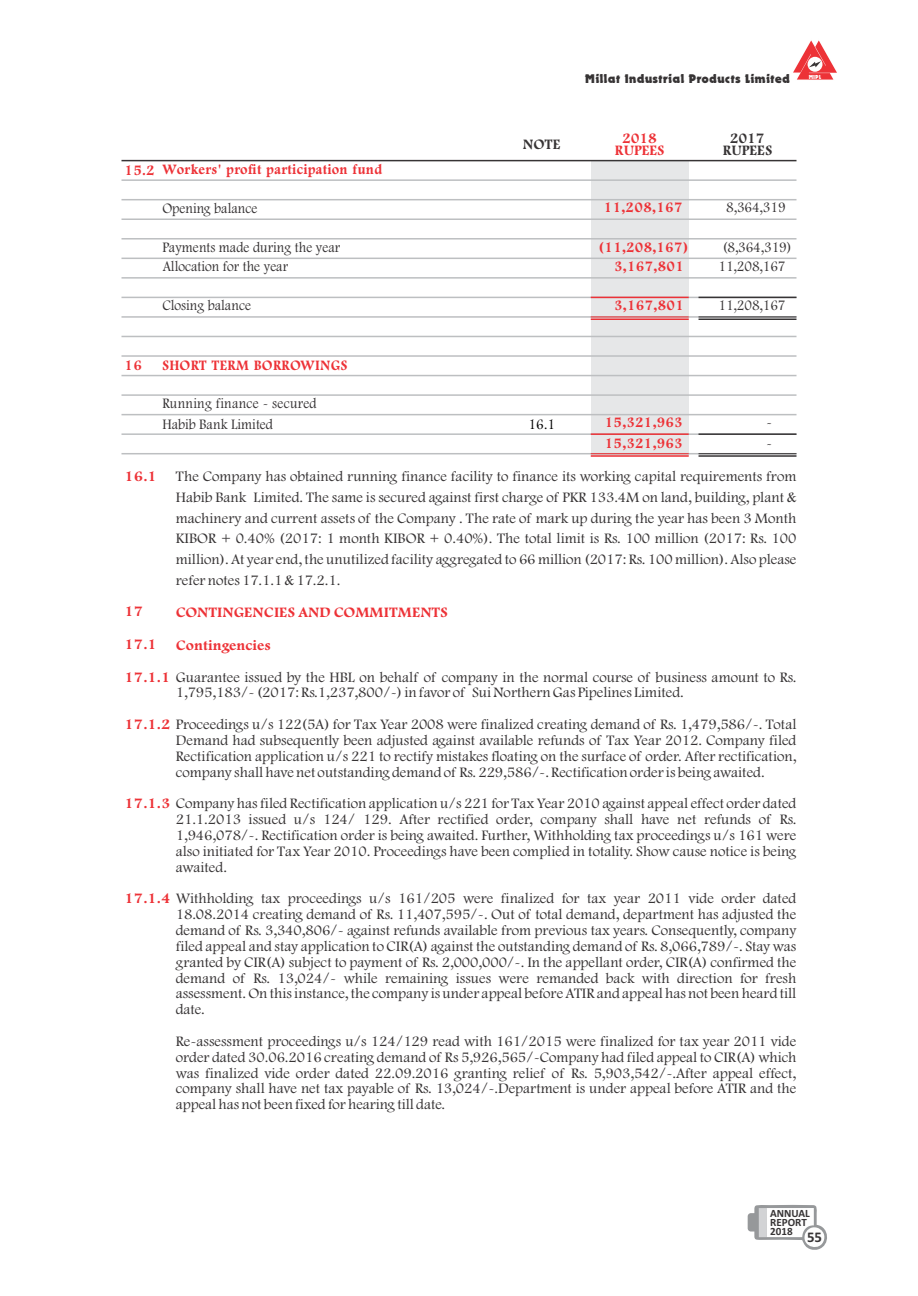
<style>
.page{position:relative;width:918px;height:1296px;background:#fff}
.page>*{position:absolute;margin:0;border:0;box-sizing:border-box;transform-origin:0 0}
.t1{font:15px/15.9px "Footlight MT Light";color:#373435;text-align:justify}
.t2{font:15px/20.9px "Footlight MT Light";color:#373435;scale:.91 1}
.t3{font:700 15px/19.4px "Footlight MT Std";letter-spacing:.01em;color:#ed3237;scale:.91 1}
.t4{font:700 15px "Footlight MT Std";letter-spacing:.01em;color:#ed3237}
.t5{font:700 15px/11.7px "Footlight MT Std";letter-spacing:-.01em;color:#373435;text-align:center;scale:.94 1}
.t6{font:700 15px/11.7px "Footlight MT Std";letter-spacing:.01em;color:#ed3237;text-align:center;scale:.94 1}
.t7{font:15px "Footlight MT Light";color:#000;scale:.91 1}
.t8{font:14.85px "Calibri";color:#373435}
.t9{font:700 13.05px "Dynamo MN";color:#373435}
.t10{font:11.1px/8.9px "Calibri";color:#373435}
.t11{font:700 6px "Dynamo MN";color:#fefefe;scale:.93 1}
.s1{font-family:"Footlight MT Std";font-weight:700;color:#ed3237}
</style>
<div class="page">
<div style="left:591px;top:161px;width:98px;height:295px;background:#e6e7e8"></div>
<svg style="left:121px;top:179px;width:676px;height:2px"></svg>
<svg style="left:121px;top:199px;width:676px;height:2px"></svg>
<svg style="left:121px;top:218px;width:676px;height:2px"></svg>
<svg style="left:121px;top:238px;width:676px;height:2px"></svg>
<svg style="left:121px;top:257px;width:676px;height:2px"></svg>
<svg style="left:121px;top:277px;width:676px;height:2px"></svg>
<svg style="left:121px;top:296px;width:676px;height:3px"></svg>
<svg style="left:121px;top:316px;width:676px;height:2px"></svg>
<svg style="left:121px;top:335px;width:676px;height:3px"></svg>
<svg style="left:121px;top:355px;width:676px;height:2px"></svg>
<svg style="left:121px;top:374px;width:676px;height:3px"></svg>
<svg style="left:121px;top:394px;width:676px;height:2px"></svg>
<svg style="left:121px;top:414px;width:676px;height:2px"></svg>
<svg style="left:121px;top:433px;width:676px;height:2px"></svg>
<svg style="left:121px;top:453px;width:676px;height:2px"></svg>
<hr style="left:122px;top:160px;width:674px;height:1px;background:#373435">
<hr style="left:591px;top:453px;width:98px;height:1px;background:#ed3237">
<hr style="left:591px;top:455px;width:98px;height:2px;background:#ed3237">
<hr style="left:591px;top:433px;width:98px;height:2px;background:#ed3237">
<hr style="left:591px;top:316px;width:98px;height:1px;background:#ed3237">
<hr style="left:591px;top:318px;width:98px;height:2px;background:#ed3237">
<hr style="left:591px;top:297px;width:98px;height:1px;background:#ed3237">
<hr style="left:699px;top:453px;width:97px;height:1px;background:#373435">
<hr style="left:699px;top:455px;width:97px;height:2px;background:#373435">
<hr style="left:699px;top:433px;width:97px;height:2px;background:#373435">
<hr style="left:699px;top:316px;width:97px;height:1px;background:#373435">
<hr style="left:699px;top:318px;width:97px;height:2px;background:#373435">
<hr style="left:699px;top:297px;width:97px;height:1px;background:#373435">
<svg style="left:793px;top:40px;width:44px;height:40px"></svg>
<svg style="left:748px;top:1204px;width:79px;height:46px"></svg>
<div style="left:759px;top:1208px;width:7px;height:29px;background:#d2d3d5"></div>
<p class="t5" style="left:523px;top:140px;width:41px">NOTE</p>
<p class="t9" style="left:585px;top:74px;width:207px">Millat Industrial Products Limited</p>
<p class="t11" style="left:809px;top:75px;width:15px">MIPL</p>
<p class="t6" style="left:615px;top:134px;width:54px">2018<br>RUPEES</p>
<p class="t5" style="left:723px;top:134px;width:54px">2017<br>RUPEES</p>
<p class="t3" style="left:125px;top:160px;width:285px">15.2 Workers' profit participation fund</p>
<p class="t2" style="left:162px;top:199px;width:106px">Opening balance</p>
<p class="t2" style="left:726px;top:198px;width:67px">8,364,319</p>
<p class="t2" style="left:162px;top:238px;width:197px">Payments made during the year</p>
<p class="t2" style="left:723px;top:238px;width:77px">(8,364,319)</p>
<p class="t2" style="left:163px;top:257px;width:139px">Allocation for the year</p>
<p class="t2" style="left:719px;top:257px;width:75px">11,208,167</p>
<p class="t2" style="left:162px;top:296px;width:99px">Closing balance</p>
<p class="t2" style="left:719px;top:297px;width:75px">11,208,167</p>
<p class="t3" style="left:604px;top:199px;width:88px">11,208,167</p>
<p class="t3" style="left:614px;top:238px;width:84px;text-indent:-16px">(11,208,167)<br>3,167,801</p>
<p class="t3" style="left:614px;top:297px;width:78px">3,167,801</p>
<p class="t3" style="left:125px;top:357px;width:21px">16</p>
<p class="t3" style="left:162px;top:357px;width:206px">SHORT TERM BORROWINGS</p>
<p class="t2" style="left:162px;top:394px;width:171px">Running finance - secured<br>Habib Bank Limited</p>
<p class="t3" style="left:605px;top:413px;width:87px;line-height:20.7px">15,321,963<br>15,321,963</p>
<p class="t7" style="left:528px;top:418px;width:31px">16.1</p>
<p class="t2" style="left:767px;top:413px;width:8px">-</p>
<p class="t2" style="left:767px;top:434px;width:8px">-</p>
<p class="t1" style="left:176px;top:467px;width:622px;line-height:20.7px">The Company has obtained running finance facility to finance its working capital requirements from Habib Bank Limited. The same is secured against first charge of PKR 133.4M on land, building, plant &amp; machinery and current assets of the Company . The rate of mark up during the year has been 3 Month KIBOR + 0.40% (2017: 1 month KIBOR + 0.40%). The total limit is Rs. 100 million (2017: Rs. 100 million). At year end, the unutilized facility aggregated to 66 million (2017: Rs. 100 million). Also please refer notes 17.1.1 &amp; 17.2.1.</p>
<p class="t4" style="left:176px;top:606px;width:274px">CONTINGENCIES AND COMMITMENTS</p>
<p class="t4" style="left:176px;top:639px;width:97px">Contingencies</p>
<p class="t1" style="left:176px;top:670px;width:622px;text-indent:-51px"><span class="s1">17.1.1</span> Guarantee issued by the HBL on behalf of company in the normal course of business amount to Rs.<br>1,795,183/- (2017: Rs.1,237,800/-) in favor of Sui Northern Gas Pipelines Limited.</p>
<p class="t1" style="left:176px;top:718px;width:622px;text-indent:-51px"><span class="s1">17.1.2</span> Proceedings u/s 122(5A) for Tax Year 2008 were finalized creating demand of Rs. 1,479,586/-. Total Demand had subsequently been adjusted against available refunds of Tax Year 2012. Company filed Rectification application u/s 221 to rectify mistakes floating on the surface of order. After rectification, company shall have net outstanding demand of Rs. 229,586/-. Rectification order is being awaited.</p>
<p class="t1" style="left:176px;top:797px;width:622px;text-indent:-51px"><span class="s1">17.1.3</span> Company has filed Rectification application u/s 221 for Tax Year 2010 against appeal effect order dated 21.1.2013 issued u/s 124/ 129. After rectified order, company shall have net refunds of Rs.<br>1,946,078/-. Rectification order is being awaited. Further, Withholding tax proceedings u/s 161 were also initiated for Tax Year 2010. Proceedings have been complied in totality. Show cause notice is being awaited.</p>
<p class="t1" style="left:176px;top:892px;width:622px;text-indent:-51px"><span class="s1">17.1.4</span> Withholding tax proceedings u/s 161/205 were finalized for tax year 2011 vide order dated 18.08.2014 creating demand of Rs. 11,407,595/-. Out of total demand, department has adjusted the demand of Rs. 3,340,806/- against refunds available from previous tax years. Consequently, company filed appeal and stay application to CIR(A) against the outstanding demand of Rs. 8,066,789/-. Stay was granted by CIR(A) subject to payment of Rs. 2,000,000/-. In the appellant order, CIR(A) confirmed the demand of Rs. 13,024/- while remaining issues were remanded back with direction for fresh assessment. On this instance, the company is under appeal before ATIR and appeal has not been heard till date.</p>
<p class="t1" style="left:176px;top:1034px;width:622px">Re-assessment proceedings u/s 124/129 read with 161/2015 were finalized for tax year 2011 vide order dated 30.06.2016 creating demand of Rs 5,926,565/-Company had filed appeal to CIR(A) which was finalized vide order dated 22.09.2016 granting relief of Rs. 5,903,542/-.After appeal effect, company shall have net tax payable of Rs. 13,024/-.Department is under appeal before ATIR and the appeal has not been fixed for hearing till date.</p>
<p class="t4" style="left:125px;top:470px;width:34px">16.1</p>
<p class="t4" style="left:125px;top:606px;width:20px">17</p>
<p class="t4" style="left:125px;top:639px;width:34px">17.1</p>
<p class="t10" style="left:770px;top:1210px;width:41px">ANNUAL<br>REPORT<br>2018</p>
<p class="t8" style="left:807px;top:1231px;width:17px">55</p>
</div>
